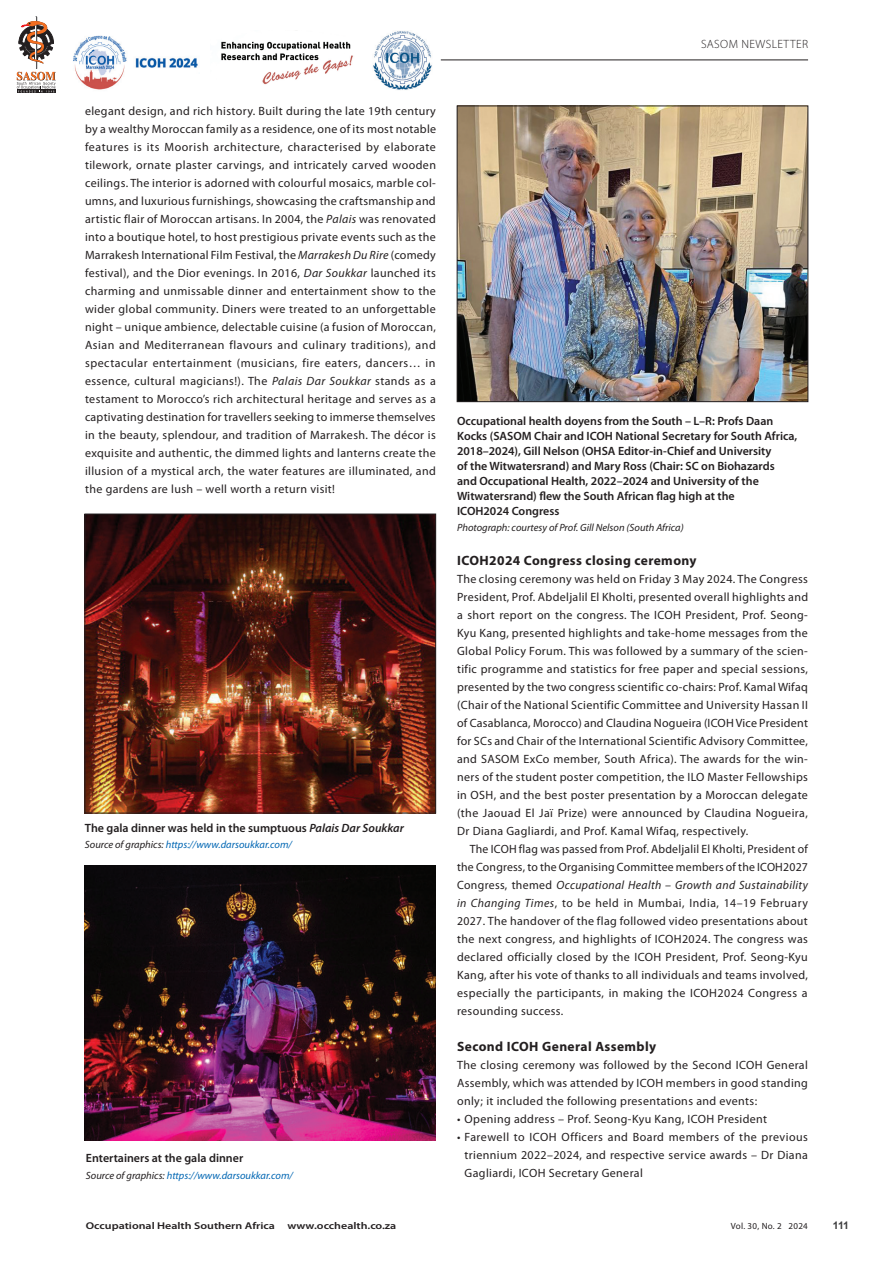
<style>
.page{position:relative;width:893px;height:1263px;background:#fff}
.page>*{position:absolute;margin:0;border:0;box-sizing:border-box;transform-origin:0 0}
.t1{font:700 13.5px "Myriad Pro";letter-spacing:.03em;color:#231f20}
.t2{font:12px/18px "Myriad Pro";letter-spacing:.03em;color:#231f20;text-align:justify}
.t3{font:600 12px/15px "Myriad Pro";color:#231f20}
.t4{font:300 12px "Myriad Pro";letter-spacing:.03em;color:#231f20}
.t5{font:italic 10.5px "Myriad Pro";color:#0166b3}
.t6{font:italic 10.5px "Myriad Pro";color:#231f20}
.t7{font:700 10.5px "Arial";color:#3e3e3f}
.t8{font:600 9.9px "Myriad Pro";color:#231f20;scale:1.21 1}
.t9{font:9px "Myriad Pro";letter-spacing:.03em;color:#231f20}
.s1{font-style:italic}
.s2{color:#231f20}
</style>
<div class="page">
<img style="left:87px;top:516px;width:347px;height:295px">
<div style="left:85px;top:514px;width:351px;height:299px;border:1px solid #231f20"></div>
<img style="left:85px;top:865px;width:350px;height:275px">
<img style="left:459px;top:108px;width:347px;height:292px">
<div style="left:457px;top:106px;width:351px;height:296px;border:1px solid #231f20"></div>
<img style="left:73px;top:35px;width:125px;height:55px">
<img style="left:221px;top:41px;width:132px;height:44px">
<img style="left:373px;top:31px;width:59px;height:59px">
<hr style="left:17px;top:90px;width:39px;height:3px;background:#231f20">
<hr style="left:35px;top:16px;width:1px;height:53px;background:#939598">
<hr style="left:36px;top:16px;width:1px;height:53px;background:#a8a9ad">
<hr style="left:37px;top:16px;width:1px;height:53px;background:#231f20">
<svg style="left:19px;top:20px;width:35px;height:44px"></svg>
<svg style="left:17px;top:72px;width:39px;height:20px"></svg>
<hr style="left:441px;top:60px;width:367px;height:1px;background:#231f20">
<p class="t4" style="left:701px;top:37px;width:109px">SASOM NEWSLETTER</p>
<p class="t2" style="left:85px;top:102px;width:353px">elegant design, and rich history. Built during the late 19th century by a wealthy Moroccan family as a residence, one of its most notable features is its Moorish architecture, characterised by elaborate tilework, ornate plaster carvings, and intricately carved wooden ceilings. The interior is adorned with colourful mosaics, marble col&shy;umns, and luxurious furnishings, showcasing the craftsmanship and artistic flair of Moroccan artisans. In 2004, the <span class="s1">Palais</span> was renovated into a boutique hotel, to host prestigious private events such as the Marrakesh International Film Festival, the <span class="s1">Marrakesh Du Rire</span> (comedy festival), and the Dior evenings. In 2016, <span class="s1">Dar Soukkar</span> launched its charming and unmissable dinner and entertainment show to the wider global community. Diners were treated to an unforgettable night – unique ambience, delectable cuisine (a fusion of Moroccan, Asian and Mediterranean flavours and culinary traditions), and spectacular entertainment (musicians, fire eaters, dancers… in essence, cultural magicians!). The <span class="s1">Palais Dar Soukkar</span> stands as a testament to Morocco’s rich architectural heritage and serves as a captivating destination for travellers seeking to immerse themselves in the beauty, splendour, and tradition of Marrakesh. The décor is exquisite and authentic, the dimmed lights and lanterns create the illusion of a mystical arch, the water features are illuminated, and the gardens are lush – well worth a return visit!</p>
<p class="t3" style="left:85px;top:820px;width:321px">The gala dinner was held in the sumptuous <span class="s1">Palais Dar Soukkar</span></p>
<p class="t5" style="left:85px;top:838px;width:209px"><span class="s2">Source of graphics:</span> https://www.darsoukkar.com/</p>
<p class="t3" style="left:86px;top:1150px;width:159px">Entertainers at the gala dinner</p>
<p class="t5" style="left:86px;top:1168px;width:209px"><span class="s2">Source of graphics:</span> https://www.darsoukkar.com/</p>
<p class="t3" style="left:457px;top:413px;width:342px">Occupational health doyens from the South – L–R: Profs Daan Kocks (SASOM Chair and ICOH National Secretary for South Africa, 2018–2024), Gill Nelson (OHSA Editor-in-Chief and University<br>of the Witwatersrand) and Mary Ross (Chair: SC on Biohazards and Occupational Health, 2022–2024 and University of the Witwatersrand) flew the South African flag high at the<br>ICOH2024 Congress</p>
<p class="t6" style="left:457px;top:521px;width:228px">Photograph: courtesy of Prof. Gill Nelson (South Africa)</p>
<p class="t1" style="left:457px;top:551px;width:241px">ICOH2024 Congress closing ceremony</p>
<p class="t2" style="left:457px;top:570px;width:352px">The closing ceremony was held on Friday 3 May 2024. The Congress President, Prof. Abdeljalil El Kholti, presented overall highlights and a short report on the congress. The ICOH President, Prof. Seong-Kyu Kang, presented highlights and take-home messages from the Global Policy Forum. This was followed by a summary of the scien&shy;tific programme and statistics for free paper and special sessions, presented by the two congress scientific co-chairs: Prof. Kamal Wifaq (Chair of the National Scientific Committee and University Hassan II of Casablanca, Morocco) and Claudina Nogueira (ICOH Vice President for SCs and Chair of the International Scientific Advisory Committee, and SASOM ExCo member, South Africa). The awards for the win&shy;ners of the student poster competition, the ILO Master Fellowships in OSH, and the best poster presentation by a Moroccan delegate (the Jaouad El Jaï Prize) were announced by Claudina Nogueira, Dr Diana Gagliardi, and Prof. Kamal Wifaq, respectively.</p>
<p class="t2" style="left:457px;top:840px;width:352px;text-indent:13px">The ICOH flag was passed from Prof. Abdeljalil El Kholti, President of the Congress, to the Organising Committee members of the ICOH2027<br>Congress, themed <span class="s1">Occupational Health – Growth and Sustainability in Changing Times</span>, to be held in Mumbai, India, 14–19 February 2027. The handover of the flag followed video presentations about the next congress, and highlights of ICOH2024. The congress was declared officially closed by the ICOH President, Prof. Seong-Kyu Kang, after his vote of thanks to all individuals and teams involved, especially the participants, in making the ICOH2024 Congress a resounding success.</p>
<p class="t1" style="left:457px;top:1037px;width:201px">Second ICOH General Assembly</p>
<p class="t2" style="left:457px;top:1056px;width:352px">The closing ceremony was followed by the Second ICOH General Assembly, which was attended by ICOH members in good standing only; it included the following presentations and events:</p>
<p class="t2" style="left:457px;top:1110px;width:312px">• Opening address – Prof. Seong-Kyu Kang, ICOH President</p>
<p class="t2" style="left:465px;top:1128px;width:345px;text-indent:-8px">• Farewell to ICOH Officers and Board members of the previous triennium 2022–2024, and respective service awards – Dr Diana Gagliardi, ICOH Secretary General</p>
<p class="t8" style="left:86px;top:1219px;width:158px">Occupational Health Southern Africa</p>
<p class="t8" style="left:287px;top:1219px;width:92px">www.occhealth.co.za</p>
<p class="t9" style="left:731px;top:1220px;width:79px">Vol. 30, No. 2 2024</p>
<p class="t7" style="left:833px;top:1218px;width:18px">111</p>
</div>
